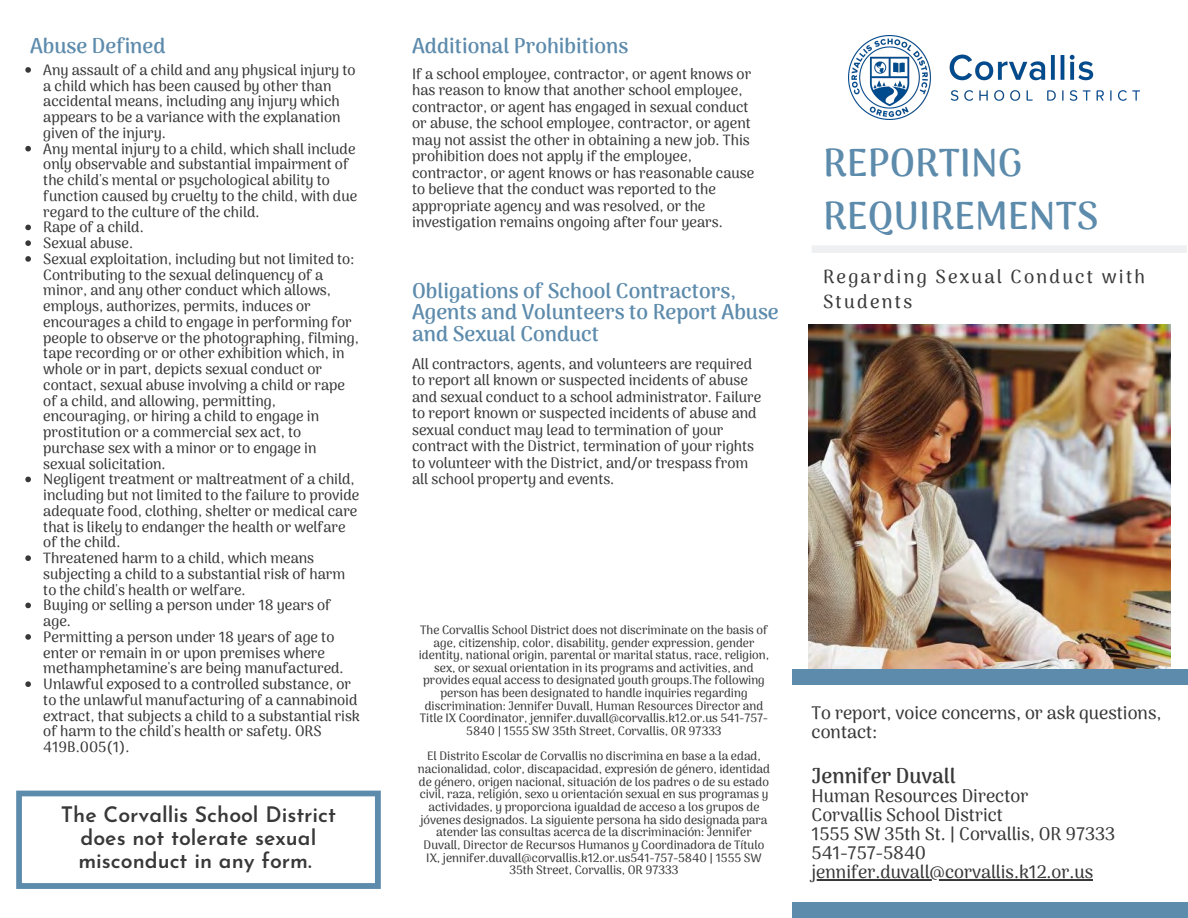
<style>
.page{position:relative;width:1188px;height:918px;background:#fff}
.page>*{position:absolute;margin:0;border:0;box-sizing:border-box;transform-origin:0 0}
.t1{font:700 38.55px/53.6px "Arima Madurai";color:#5d8bac}
.t2{font:600 21.3px/23px "Josefin Sans";color:#383838;text-align:center}
.t3{font:700 21px/21.3px "Arima Madurai";color:#5d8bac}
.t4{font:700 21px "Arima Madurai";color:#383838}
.t5{font:500 18.6px/25.8px "Arima Madurai";letter-spacing:.12em;color:#383838}
.t6{font:500 18px/19.2px "Arima Madurai";color:#383838}
.t7{font:500 14.7px/15.8px "Arima Madurai";color:#383838}
.t8{font:500 12px/12.6px "Arima Madurai";color:#383838;text-align:center}
</style>
<div class="page">
<img style="left:809px;top:325px;width:362px;height:345px">
<div style="left:792px;top:670px;width:396px;height:15px;background:#5d8bac"></div>
<div style="left:812px;top:245px;width:375px;height:8px;background:#eff0f2"></div>
<img style="left:848px;top:36px;width:291px;height:83px">
<hr style="left:812px;top:880px;width:281px;height:1px;background:#383838">
<div style="left:792px;top:903px;width:396px;height:15px;background:#5d8bac"></div>
<svg style="left:25px;top:67px;width:6px;height:6px"></svg>
<svg style="left:25px;top:146px;width:6px;height:5px"></svg>
<svg style="left:25px;top:225px;width:6px;height:5px"></svg>
<svg style="left:25px;top:240px;width:6px;height:6px"></svg>
<svg style="left:25px;top:256px;width:6px;height:6px"></svg>
<svg style="left:25px;top:477px;width:6px;height:5px"></svg>
<svg style="left:25px;top:555px;width:6px;height:6px"></svg>
<svg style="left:25px;top:603px;width:6px;height:5px"></svg>
<svg style="left:25px;top:634px;width:6px;height:6px"></svg>
<svg style="left:25px;top:681px;width:6px;height:6px"></svg>
<svg style="left:16px;top:791px;width:365px;height:98px"></svg>
<h3 class="t3" style="left:30px;top:35px;width:137px">Abuse Defined</h3>
<p class="t7" style="left:43px;top:62px;width:318px">Any assault of a child and any physical injury to a child which has been caused by other than accidental means, including any injury which appears to be a variance with the explanation given of the injury.<br>Any mental injury to a child, which shall include only observable and substantial impairment of the child's mental or psychological ability to function caused by cruelty to the child, with due regard to the culture of the child.<br>Rape of a child.<br>Sexual abuse.<br>Sexual exploitation, including but not limited to:<br>Contributing to the sexual delinquency of a minor, and any other conduct which allows, employs, authorizes, permits, induces or encourages a child to engage in performing for people to observe or the photographing, filming, tape recording or or other exhibition which, in whole or in part, depicts sexual conduct or contact, sexual abuse involving a child or rape of a child, and allowing, permitting, encouraging, or hiring a child to engage in prostitution or a commercial sex act, to purchase sex with a minor or to engage in sexual solicitation.<br>Negligent treatment or maltreatment of a child, including but not limited to the failure to provide adequate food, clothing, shelter or medical care that is likely to endanger the health or welfare of the child.<br>Threatened harm to a child, which means subjecting a child to a substantial risk of harm to the child's health or welfare.<br>Buying or selling a person under 18 years of age.<br>Permitting a person under 18 years of age to enter or remain in or upon premises where methamphetamine's are being manufactured.<br>Unlawful exposed to a controlled substance, or to the unlawful manufacturing of a cannabinoid extract, that subjects a child to a substantial risk of harm to the child's health or safety. ORS 419B.005(1).</p>
<h2 class="t2" style="left:61px;top:805px;width:277px">The Corvallis School District does not tolerate sexual misconduct in any form.</h2>
<h3 class="t3" style="left:412px;top:35px;width:218px">Additional Prohibitions</h3>
<p class="t7" style="left:412px;top:66px;width:344px;line-height:16.5px">If a school employee, contractor, or agent knows or has reason to know that another school employee, contractor, or agent has engaged in sexual conduct or abuse, the school employee, contractor, or agent may not assist the other in obtaining a new job. This prohibition does not apply if the employee, contractor, or agent knows or has reasonable cause to believe that the conduct was reported to the appropriate agency and was resolved, or the investigation remains ongoing after four years.</p>
<h3 class="t3" style="left:412px;top:280px;width:368px">Obligations of School Contractors,<br>Agents and Volunteers to Report Abuse and Sexual Conduct</h3>
<p class="t7" style="left:412px;top:355px;width:351px;line-height:16.5px">All contractors, agents, and volunteers are required to report all known or suspected incidents of abuse and sexual conduct to a school administrator. Failure to report known or suspected incidents of abuse and sexual conduct may lead to termination of your contract with the District, termination of your rights to volunteer with the District, and/or trespass from all school property and events.</p>
<h1 class="t1" style="left:823px;top:136px;width:277px">REPORTING<br>REQUIREMENTS</h1>
<p class="t5" style="left:823px;top:263px;width:324px">Regarding Sexual Conduct with<br>Students</p>
<p class="t8" style="left:419px;top:623px;width:352px">The Corvallis School District does not discriminate on the basis of age, citizenship, color, disability, gender expression, gender identity, national origin, parental or marital status, race, religion, sex, or sexual orientation in its programs and activities, and provides equal access to designated youth groups.The following person has been designated to handle inquiries regarding discrimination: Jennifer Duvall, Human Resources Director and Title IX Coordinator, jennifer.duvall@corvallis.k12.or.us 541-757- 5840 | 1555 SW 35th Street, Corvallis, OR 97333</p>
<p class="t8" style="left:418px;top:750px;width:354px">El Distrito Escolar de Corvallis no discrimina en base a la edad, nacionalidad, color, discapacidad, expresión de género, identidad de género, origen nacional, situación de los padres o de su estado civil, raza, religión, sexo u orientación sexual en sus programas y actividades, y proporciona igualdad de acceso a los grupos de jóvenes designados. La siguiente persona ha sido designada para atender las consultas acerca de la discriminación: Jennifer Duvall, Director de Recursos Humanos y Coordinadora de Título IX, jennifer.duvall@corvallis.k12.or.us541-757-5840 | 1555 SW 35th Street, Corvallis, OR 97333</p>
<p class="t6" style="left:812px;top:703px;width:351px">To report, voice concerns, or ask questions, contact:</p>
<h3 class="t4" style="left:812px;top:763px;width:146px">Jennifer Duvall</h3>
<p class="t6" style="left:812px;top:786px;width:305px">Human Resources Director<br>Corvallis School District<br>1555 SW 35th St. | Corvallis, OR 97333<br>541-757-5840 jennifer.duvall@corvallis.k12.or.us</p>
</div>
